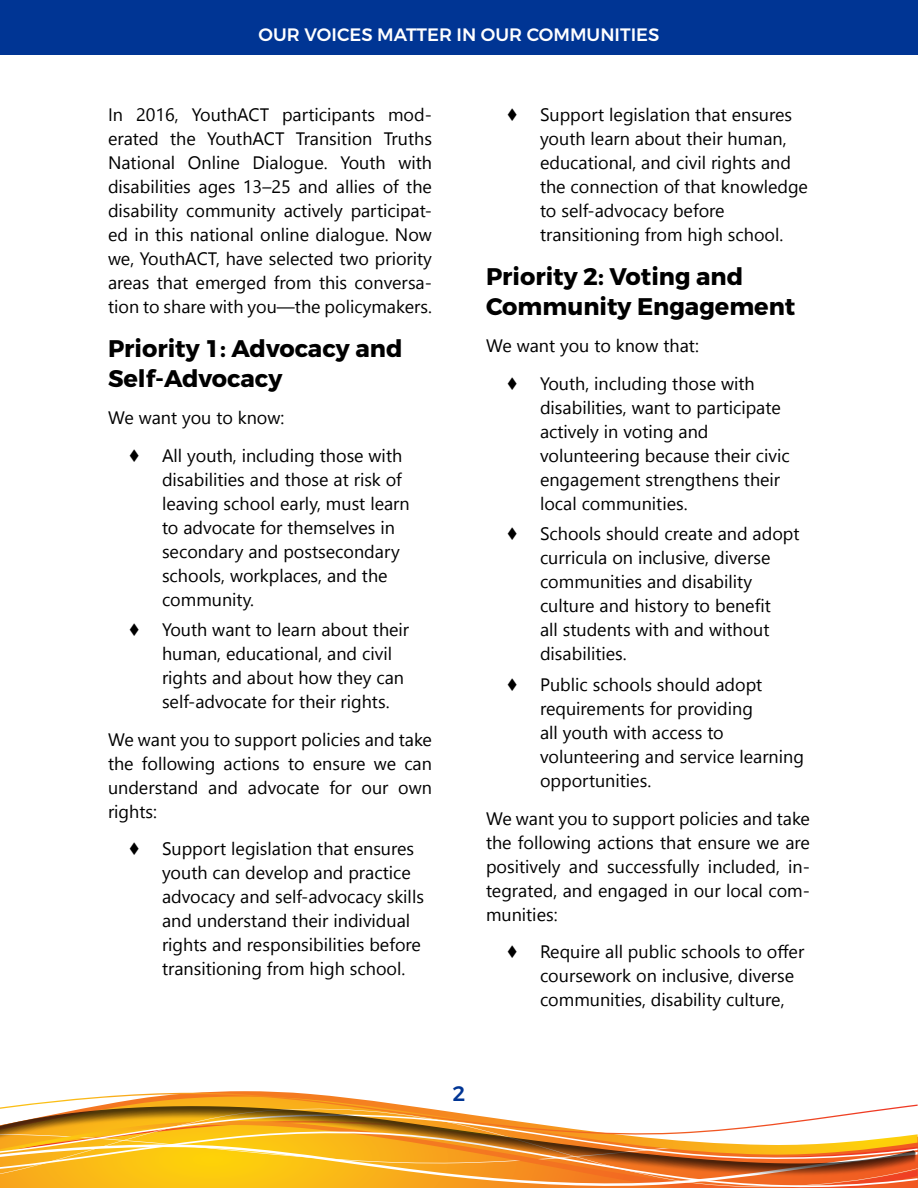
<style>
.page{position:relative;width:918px;height:1188px;background:#fff}
.page>*{position:absolute;margin:0;border:0;box-sizing:border-box;transform-origin:0 0}
.Heading_1{font:700 24px/30px "Montserrat";color:#000}
.t1{font:500 21px "Montserrat";color:#003594}
.t2{font:18px/24px "Segoe UI";color:#000}
.t3{font:500 18px "Montserrat";color:#fff}
</style>
<div class="page">
<svg style="left:20px;top:1091px;width:898px;height:14px"></svg>
<svg style="left:0;top:1134px;width:918px;height:54px;background:#f29d2d"></svg>
<svg style="left:0;top:1106px;width:916px;height:60px"></svg>
<div style="left:0;top:0;width:918px;height:55px;background:#003594"></div>
<p class="t3" style="left:259px;top:24px;width:402px">OUR VOICES MATTER IN OUR COMMUNITIES</p>
<p class="t2" style="left:108px;top:102px;width:326px;text-align:justify">In 2016, YouthACT participants mod&shy;erated the YouthACT Transition Truths National Online Dialogue. Youth with disabilities ages 13–25 and allies of the disability community actively participat&shy;ed in this national online dialogue. Now we, YouthACT, have selected two priority areas that emerged from this conversa&shy;tion to share with you—the policymakers.</p>
<p class="Heading_1" style="left:108px;top:334px;width:296px">Priority 1: Advocacy and<br>Self-Advocacy</p>
<p class="t2" style="left:108px;top:405px;width:178px">We want you to know:</p>
<p class="t2" style="left:162px;top:443px;width:249px;text-indent:-34px">♦ All youth, including those with disabilities and those at risk of leaving school early, must learn to advocate for themselves in secondary and postsecondary schools, workplaces, and the community.</p>
<p class="t2" style="left:162px;top:617px;width:249px;text-indent:-34px">♦ Youth want to learn about their human, educational, and civil rights and about how they can self-advocate for their rights.</p>
<p class="t2" style="left:108px;top:727px;width:326px;text-align:justify">We want you to support policies and take the following actions to ensure we can understand and advocate for our own rights:</p>
<p class="t2" style="left:162px;top:836px;width:264px;text-indent:-34px">♦ Support legislation that ensures youth can develop and practice advocacy and self-advocacy skills and understand their individual rights and responsibilities before transitioning from high school.</p>
<p class="t2" style="left:540px;top:102px;width:270px;text-indent:-34px">♦ Support legislation that ensures youth learn about their human, educational, and civil rights and the connection of that knowledge to self-advocacy before transitioning from high school.</p>
<p class="Heading_1" style="left:486px;top:262px;width:311px">Priority 2: Voting and<br>Community Engagement</p>
<p class="t2" style="left:486px;top:333px;width:214px">We want you to know that:</p>
<p class="t2" style="left:540px;top:371px;width:251px;text-indent:-34px">♦ Youth, including those with disabilities, want to participate actively in voting and volunteering because their civic engagement strengthens their local communities.</p>
<p class="t2" style="left:540px;top:521px;width:261px;text-indent:-34px">♦ Schools should create and adopt curricula on inclusive, diverse communities and disability culture and history to benefit<br>all students with and without disabilities.</p>
<p class="t2" style="left:540px;top:672px;width:265px;text-indent:-34px">♦ Public schools should adopt requirements for providing<br>all youth with access to volunteering and service learning opportunities.</p>
<p class="t2" style="left:486px;top:806px;width:326px;text-align:justify">We want you to support policies and take the following actions that ensure we are positively and successfully included, in&shy;tegrated, and engaged in our local com&shy;munities:</p>
<p class="t2" style="left:540px;top:939px;width:266px;text-indent:-34px">♦ Require all public schools to offer coursework on inclusive, diverse communities, disability culture,</p>
<p class="t1" style="left:453px;top:1080px;width:14px">2</p>
</div>
